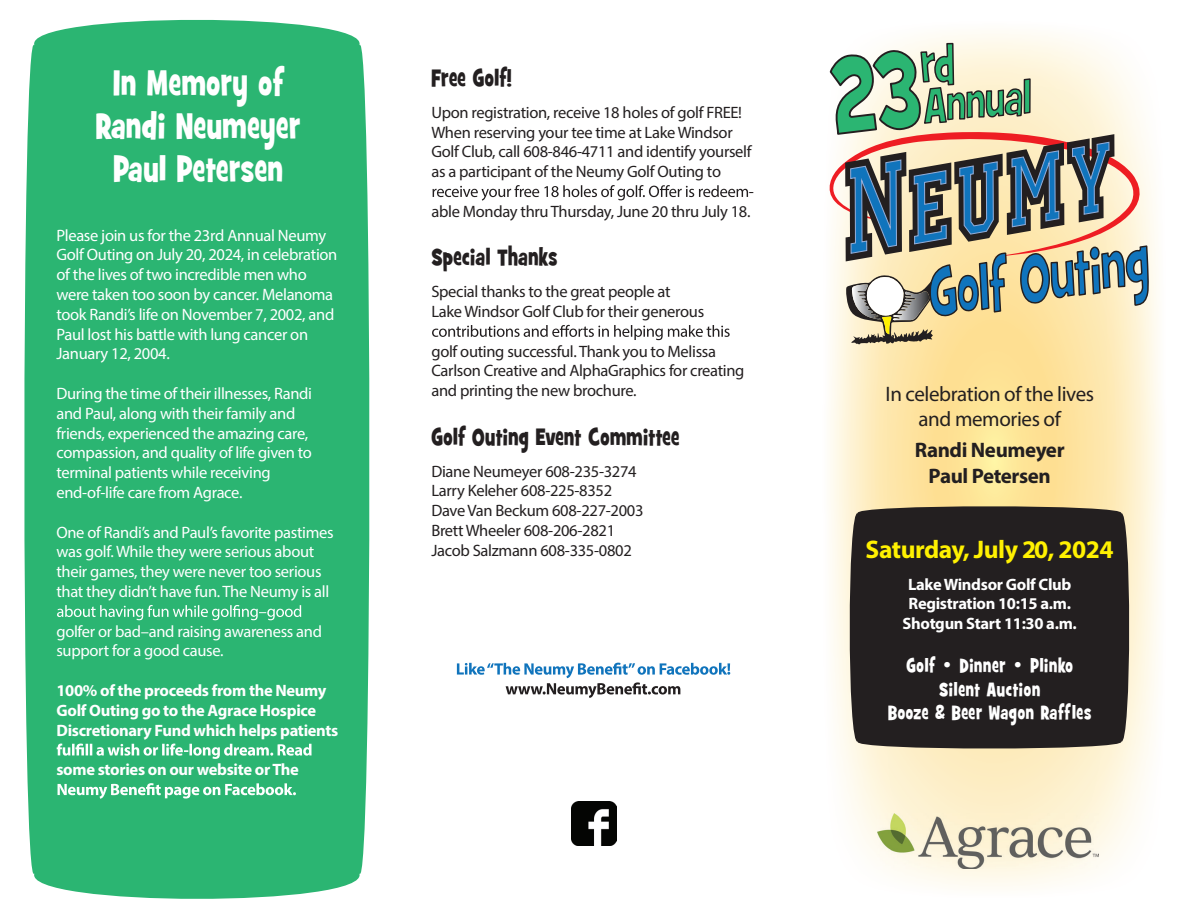
<style>
.page{position:relative;width:1188px;height:918px;background:#fff}
.page>*{position:absolute;margin:0;border:0;box-sizing:border-box;transform-origin:0 0}
.t1{font:700 36px/43.2px "Grilled Cheese BTN Cn";letter-spacing:.02em;color:#fff;text-align:center}
.t2{font:700 25.5px "Myriad Pro";letter-spacing:-.02em;color:#fff101}
.t3{font:700 24px "Grilled Cheese BTN Cn";letter-spacing:.02em;color:#231f20}
.t4{font:21px/25.2px "Myriad Pro";letter-spacing:-.02em;color:#231f20;text-align:center}
.t5{font:700 21px/25.2px "Myriad Pro";letter-spacing:-.02em;color:#231f20;text-align:center}
.t6{font:700 19.5px/23.4px "Grilled Cheese BTN Cn";letter-spacing:.04em;color:#fff;text-align:center}
.t7{font:16.5px/19.8px "Myriad Pro";letter-spacing:-.02em;color:#fff}
.t8{font:16.5px/19.8px "Myriad Pro";letter-spacing:-.02em;color:#231f20}
.t9{font:700 16.5px/19.8px "Myriad Pro";letter-spacing:-.02em;color:#fff;text-align:center}
</style>
<div class="page">
<img style="left:830px;top:362px;width:330px;height:525px">
<div style="left:847px;top:504px;width:285px;height:247px;background:#231f20"></div>
<div style="left:24px;top:19px;width:346px;height:880px;background:#2bb572"></div>
<svg style="left:433px;top:185px;width:315px;height:16px"></svg>
<svg style="left:432px;top:325px;width:298px;height:15px"></svg>
<svg style="left:457px;top:663px;width:273px;height:35px"></svg>
<svg style="left:57px;top:605px;width:244px;height:15px;background:#5ac591"></svg>
<svg style="left:57px;top:744px;width:255px;height:15px"></svg>
<svg style="left:58px;top:783px;width:238px;height:16px"></svg>
<img style="left:572px;top:801px;width:44px;height:45px">
<img style="left:877px;top:814px;width:221px;height:55px">
<svg style="left:829px;top:33px;width:329px;height:329px;background:#bbbca9"></svg>
<h1 class="t1" style="left:96px;top:62px;width:206px">In Memory of<br>Randi Neumeyer<br>Paul Petersen</h1>
<p class="t7" style="left:56px;top:225px;width:283px">Please join us for the 23rd Annual Neumy Golf Outing on July 20, 2024, in celebration of the lives of two incredible men who were taken too soon by cancer. Melanoma took Randi’s life on November 7, 2002, and Paul lost his battle with lung cancer on January 12, 2004.</p>
<p class="t7" style="left:56px;top:383px;width:257px">During the time of their illnesses, Randi and Paul, along with their family and friends, experienced the amazing care, compassion, and quality of life given to terminal patients while receiving end-of-life care from Agrace.</p>
<p class="t7" style="left:56px;top:522px;width:279px">One of Randi’s and Paul’s favorite pastimes was golf. While they were serious about their games, they were never too serious that they didn’t have fun. The Neumy is all</p>
<p class="t7" style="left:56px;top:621px;width:267px">golfer or bad–and raising awareness and support for a good cause.</p>
<p class="t9" style="left:56px;top:680px;width:283px;text-align:left">100% of the proceeds from the Neumy<br>Golf Outing go to the Agrace Hospice<br>Discretionary Fund which helps patients</p>
<p class="t9" style="left:56px;top:759px;width:244px">some stories on our website orThe</p>
<h3 class="t3" style="left:431px;top:62px;width:82px">Free Golf!</h3>
<p class="t8" style="left:431px;top:102px;width:312px">Upon registration, receive 18 holes of golf FREE!</p>
<p class="t8" style="left:431px;top:122px;width:303px">When reserving your tee time at Lake Windsor</p>
<p class="t8" style="left:431px;top:142px;width:322px">Golf Club, call 608-846-4711 and identify yourself</p>
<p class="t8" style="left:431px;top:161px;width:291px">as a participant of the Neumy Golf Outing to</p>
<p class="t8" style="left:749px;top:181px;width:7px">-</p>
<p class="t8" style="left:431px;top:201px;width:321px">able Monday thruThursday, June 20 thru July 18.</p>
<h3 class="t3" style="left:431px;top:242px;width:127px">Special Thanks</h3>
<p class="t8" style="left:431px;top:281px;width:274px">Special thanks to the great people at<br>Lake Windsor Golf Club for their generous</p>
<p class="t8" style="left:431px;top:341px;width:315px">golf outing successful. Thank you to Melissa<br>Carlson Creative and AlphaGraphics for creating and printing the new brochure.</p>
<h3 class="t3" style="left:431px;top:421px;width:249px">Golf Outing Event Committee</h3>
<p class="t8" style="left:431px;top:461px;width:214px">Diane Neumeyer 608-235-3274<br>Larry Keleher 608-225-8352<br>Dave Van Beckum 608-227-2003<br>Brett Wheeler 608-206-2821<br>Jacob Salzmann 608-335-0802</p>
<p class="t4" style="left:886px;top:381px;width:210px">In celebration of the lives and memories of</p>
<p class="t5" style="left:915px;top:437px;width:151px">Randi Neumeyer<br>Paul Petersen</p>
<h2 class="t2" style="left:866px;top:533px;width:250px">Saturday, July 20, 2024</h2>
<p class="t9" style="left:903px;top:574px;width:176px">LakeWindsor Golf Club<br>Registration 10:15 a.m.<br>Shotgun Start 11:30 a.m.</p>
<p class="t6" style="left:888px;top:655px;width:205px">Golf • Dinner • Plinko<br>Silent Auction<br>Booze &amp; Beer Wagon Raffles</p>
</div>
